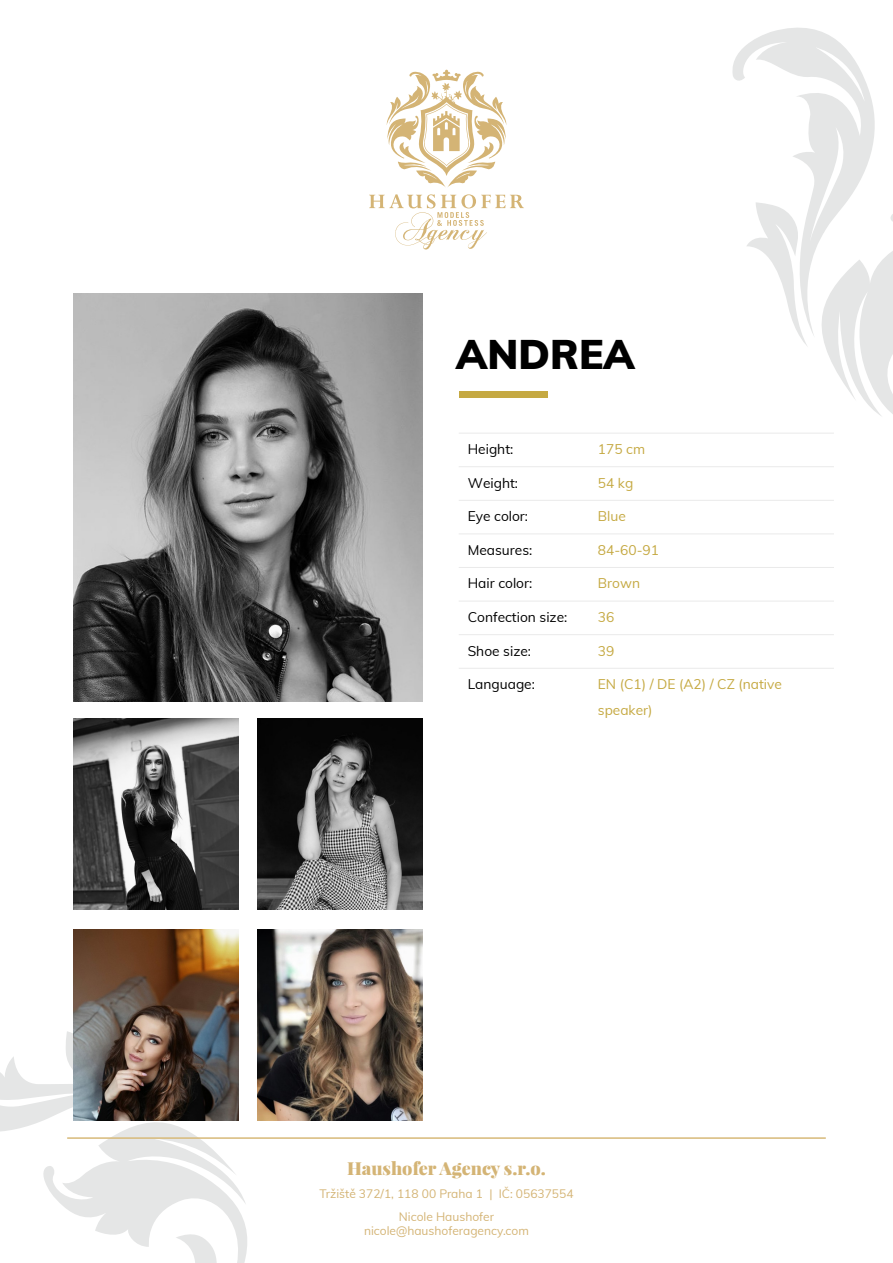
<style>
.page{position:relative;width:893px;height:1263px;background:#fff}
.page>*{position:absolute;margin:0;border:0;box-sizing:border-box;transform-origin:0 0}
.t1{font:900 40.5px "Muli";color:#000}
.t2{font:900 18px "Playfair Display";color:#d4b475}
.t3{font:13.8px "Muli";color:#000}
.t4{font:13.8px/25.5px "Muli";color:#c5a942}
.t5{font:12px/23px "Muli";color:#d4b475;text-align:center}
</style>
<div class="page">
<svg style="left:386px;top:69px;width:121px;height:118px"></svg>
<svg style="left:369px;top:194px;width:155px;height:55px"></svg>
<svg style="left:732px;top:27px;width:161px;height:440px"></svg>
<svg style="left:0;top:968px;width:280px;height:295px"></svg>
<hr style="left:67px;top:1137px;width:759px;height:2px;background:#d7b979">
<div style="left:459px;top:391px;width:89px;height:7px;background:#c5a942"></div>
<hr style="left:459px;top:433px;width:374px;height:1px;background:#eaeaea">
<hr style="left:459px;top:466px;width:374px;height:1px;background:#eaeaea">
<hr style="left:459px;top:500px;width:374px;height:1px;background:#eaeaea">
<hr style="left:459px;top:533px;width:374px;height:1px;background:#eaeaea">
<hr style="left:459px;top:567px;width:374px;height:1px;background:#eaeaea">
<hr style="left:459px;top:601px;width:374px;height:1px;background:#eaeaea">
<hr style="left:459px;top:634px;width:374px;height:1px;background:#eaeaea">
<hr style="left:459px;top:668px;width:374px;height:1px;background:#eaeaea">
<img style="left:74px;top:293px;width:349px;height:409px">
<img style="left:74px;top:719px;width:165px;height:191px">
<img style="left:258px;top:719px;width:165px;height:191px">
<img style="left:74px;top:929px;width:165px;height:191px">
<img style="left:258px;top:929px;width:165px;height:191px">
<h1 class="t1" style="left:456px;top:329px;width:180px">ANDREA</h1>
<p class="t3" style="left:468px;top:440px;width:47px">Height:</p>
<p class="t4" style="left:598px;top:436px;width:49px">175 cm</p>
<p class="t3" style="left:468px;top:474px;width:52px">Weight:</p>
<p class="t4" style="left:598px;top:470px;width:37px">54 kg</p>
<p class="t3" style="left:468px;top:507px;width:62px">Eye color:</p>
<p class="t4" style="left:598px;top:503px;width:30px">Blue</p>
<p class="t3" style="left:468px;top:541px;width:66px">Measures:</p>
<p class="t4" style="left:598px;top:537px;width:63px">84-60-91</p>
<p class="t3" style="left:468px;top:574px;width:66px">Hair color:</p>
<p class="t4" style="left:598px;top:570px;width:44px">Brown</p>
<p class="t3" style="left:468px;top:608px;width:101px">Confection size:</p>
<p class="t4" style="left:598px;top:604px;width:18px">36</p>
<p class="t3" style="left:468px;top:642px;width:65px">Shoe size:</p>
<p class="t4" style="left:598px;top:638px;width:18px">39</p>
<p class="t3" style="left:468px;top:675px;width:69px">Language:</p>
<p class="t4" style="left:598px;top:671px;width:186px">EN (C1) / DE (A2) / CZ (native speaker)</p>
<h2 class="t2" style="left:347px;top:1156px;width:200px">Haushofer Agency s.r.o.</h2>
<p class="t5" style="left:319px;top:1181px;width:256px">Tržiště 372/1, 118 00 Praha 1 | IČ: 05637554<br>Nicole Haushofer</p>
<p class="t5" style="left:364px;top:1218px;width:166px">nicole@haushoferagency.com</p>
</div>
